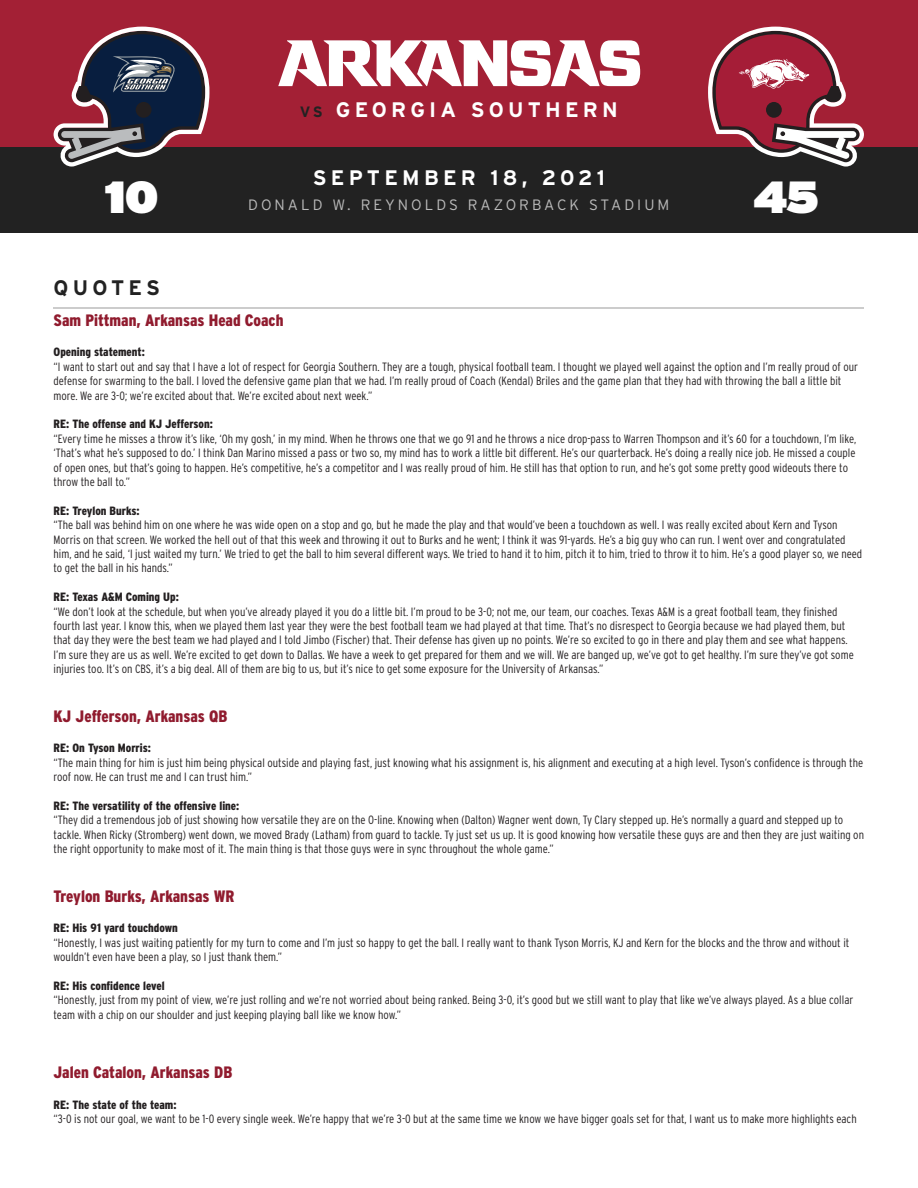
<style>
.page{position:relative;width:918px;height:1188px;background:#fff}
.page>*{position:absolute;margin:0;border:0;box-sizing:border-box;transform-origin:0 0}
.t1{font:900 45px "Interstate";color:#fff}
.t2{font:700 21px "Interstate";letter-spacing:.2em;color:#fff}
.t3{font:700 21px "Interstate";letter-spacing:.2em;color:#222}
.Quotes{font:900 condensed 16.5px "Interstate";color:#901b2e}
.Team_Header{font:900 condensed 16.5px "Interstate";color:#901b2e}
.t4{font:300 15px "Interstate";letter-spacing:.2em;color:#bbb}
.Quotes-2{font:300 condensed 12px/14.4px "Interstate";color:#231f20}
.Quotes-3{font:900 condensed 12px "Interstate";color:#231f20}
.s1{font-size:15px;color:#222}
</style>
<div class="page">
<div style="left:0;top:146px;width:918px;height:87px;background:#222"></div>
<div style="left:0;top:0;width:918px;height:146px;background:#a32035"></div>
<svg style="left:708px;top:27px;width:156px;height:140px"></svg>
<svg style="left:54px;top:27px;width:155px;height:140px"></svg>
<svg style="left:278px;top:40px;width:362px;height:46px"></svg>
<hr style="left:54px;top:307px;width:810px;height:1px;background:#ccc">
<p class="t1" style="left:105px;top:169px;width:55px">10</p>
<p class="t2" style="left:300px;top:97px;width:320px"><span class="s1">VS</span> GEORGIA SOUTHERN</p>
<p class="t2" style="left:313px;top:165px;width:293px">SEPTEMBER 18, 2021</p>
<p class="t4" style="left:248px;top:195px;width:423px">DONALD W. REYNOLDS RAZORBACK STADIUM</p>
<p class="t1" style="left:754px;top:169px;width:66px">45</p>
<p class="t3" style="left:54px;top:275px;width:108px">QUOTES</p>
<p class="Team_Header" style="left:54px;top:310px;width:231px">Sam Pittman, Arkansas Head Coach</p>
<p class="Quotes-3" style="left:54px;top:345px;width:93px">Opening statement:</p>
<p class="Quotes-2" style="left:54px;top:359px;width:806px">“I want to start out and say that I have a lot of respect for Georgia Southern. They are a tough, physical football team. I thought we played well against the option and I’m really proud of our defense for swarming to the ball. I loved the defensive game plan that we had. I’m really proud of Coach (Kendal) Briles and the game plan that they had with throwing the ball a little bit more. We are 3-0; we’re excited about that. We’re excited about next week.”</p>
<p class="Quotes-3" style="left:54px;top:417px;width:161px">RE: The offense and KJ Jefferson:</p>
<p class="Quotes-2" style="left:54px;top:431px;width:804px">“Every time he misses a throw it’s like, ‘Oh my gosh,’ in my mind. When he throws one that we go 91 and he throws a nice drop-pass to Warren Thompson and it’s 60 for a touchdown, I’m like, ‘That’s what he’s supposed to do.’ I think Dan Marino missed a pass or two so, my mind has to work a little bit different. He’s our quarterback. He’s doing a really nice job. He missed a couple of open ones, but that’s going to happen. He’s competitive, he’s a competitor and I was really proud of him. He still has that option to run, and he’s got some pretty good wideouts there to throw the ball to.”</p>
<p class="Quotes-3" style="left:54px;top:503px;width:88px">RE: Treylon Burks:</p>
<p class="Quotes-2" style="left:54px;top:518px;width:810px">“The ball was behind him on one where he was wide open on a stop and go, but he made the play and that would’ve been a touchdown as well. I was really excited about Kern and Tyson Morris on that screen. We worked the hell out of that this week and throwing it out to Burks and he went; I think it was 91-yards. He’s a big guy who can run. I went over and congratulated him, and he said, ‘I just waited my turn.’ We tried to get the ball to him several different ways. We tried to hand it to him, pitch it to him, tried to throw it to him. He’s a good player so, we need to get the ball in his hands.”</p>
<p class="Quotes-3" style="left:54px;top:590px;width:127px">RE: Texas A&amp;M Coming Up:</p>
<p class="Quotes-2" style="left:54px;top:604px;width:802px">“We don’t look at the schedule, but when you’ve already played it you do a little bit. I’m proud to be 3-0; not me, our team, our coaches. Texas A&amp;M is a great football team, they finished fourth last year. I know this, when we played them last year they were the best football team we had played at that time. That’s no disrespect to Georgia because we had played them, but that day they were the best team we had played and I told Jimbo (Fischer) that. Their defense has given up no points. We’re so excited to go in there and play them and see what happens.<br>I’m sure they are us as well. We’re excited to get down to Dallas. We have a week to get prepared for them and we will. We are banged up, we’ve got to get healthy. I’m sure they’ve got some injuries too. It’s on CBS, it’s a big deal. All of them are big to us, but it’s nice to get some exposure for the University of Arkansas.”</p>
<p class="Quotes" style="left:54px;top:706px;width:175px">KJ Jefferson, Arkansas QB</p>
<p class="Quotes-3" style="left:54px;top:741px;width:99px">RE: On Tyson Morris:</p>
<p class="Quotes-2" style="left:54px;top:755px;width:811px">“The main thing for him is just him being physical outside and playing fast, just knowing what his assignment is, his alignment and executing at a high level. Tyson’s confidence is through the roof now. He can trust me and I can trust him.”</p>
<p class="Quotes-3" style="left:54px;top:798px;width:187px">RE: The versatility of the offensive line:</p>
<p class="Quotes-2" style="left:54px;top:813px;width:812px">“They did a tremendous job of just showing how versatile they are on the O-line. Knowing when (Dalton) Wagner went down, Ty Clary stepped up. He’s normally a guard and stepped up to tackle. When Ricky (Stromberg) went down, we moved Brady (Latham) from guard to tackle. Ty just set us up. It is good knowing how versatile these guys are and then they are just waiting on the right opportunity to make most of it. The main thing is that those guys were in sync throughout the whole game.”</p>
<p class="Quotes" style="left:54px;top:886px;width:183px">Treylon Burks, Arkansas WR</p>
<p class="Quotes-3" style="left:54px;top:921px;width:126px">RE: His 91 yard touchdown</p>
<p class="Quotes-2" style="left:54px;top:935px;width:797px">“Honestly, I was just waiting patiently for my turn to come and I’m just so happy to get the ball. I really want to thank Tyson Morris, KJ and Kern for the blocks and the throw and without it wouldn’t even have been a play, so I just thank them.”</p>
<p class="Quotes-3" style="left:54px;top:978px;width:113px">RE: His confidence level</p>
<p class="Quotes-2" style="left:54px;top:993px;width:801px">“Honestly, just from my point of view, we’re just rolling and we’re not worried about being ranked. Being 3-0, it’s good but we still want to play that like we’ve always played. As a blue collar team with a chip on our shoulder and just keeping playing ball like we know how.”</p>
<p class="Quotes" style="left:54px;top:1062px;width:180px">Jalen Catalon, Arkansas DB</p>
<p class="Quotes-3" style="left:54px;top:1097px;width:124px">RE: The state of the team:</p>
<p class="Quotes-2" style="left:54px;top:1112px;width:805px">“3-0 is not our goal, we want to be 1-0 every single week. We’re happy that we’re 3-0 but at the same time we know we have bigger goals set for that, I want us to make more highlights each</p>
</div>
